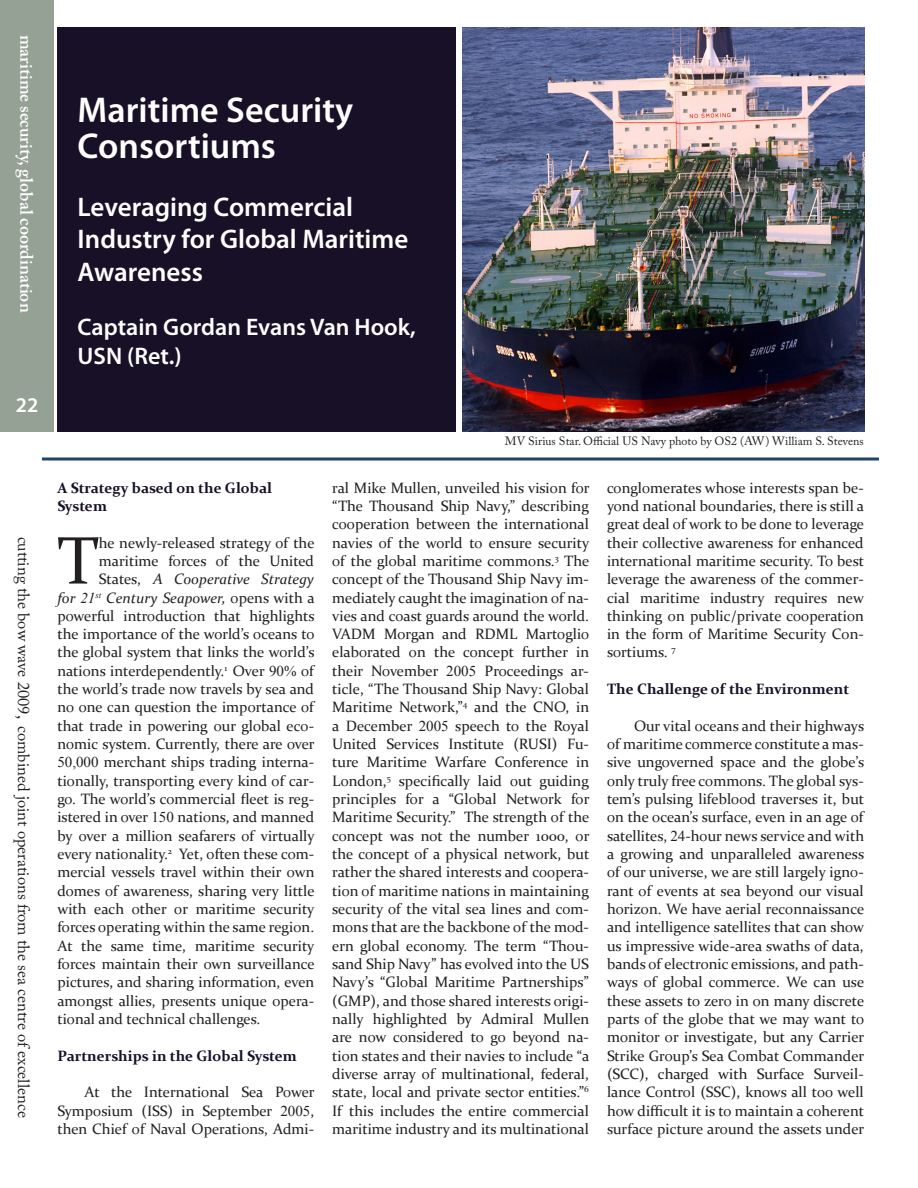
<style>
.page{position:relative;width:918px;height:1188px;background:#fff}
.page>*{position:absolute;margin:0;border:0;box-sizing:border-box;transform-origin:0 0}
.Normal__Web{font:67.65px "Constantia";color:#231f20}
.t1{font:600 36px/36px "Myriad Pro";color:#fff}
.t2{font:600 27px/32.4px "Myriad Pro";color:#fff}
.t3{font:600 24px "Myriad Pro";color:#fff}
.Body{font:600 21px "Myriad Pro";color:#fff}
.Body-2{font:600 18px "Adobe Caslon Pro";color:#fff}
.t4{font:16.5px "Adobe Caslon Pro";color:#231f20}
.Normal__Web-2{font:15px/18.3px "Constantia";color:#231f20;text-align:justify}
.Normal__Web-3{font:700 15px/18.3px "Constantia";color:#181027}
.Normal__Web-4{font:italic 15px "Constantia";color:#231f20}
.Body-3{font:12px "Adobe Caslon Pro";color:#231f20}
.s1{font-style:normal}
.s2{font-family:"Times New Roman"}
</style>
<div class="page">
<div style="left:0;top:377px;width:54px;height:55px;background:#96a196"></div>
<div style="left:0;top:0;width:54px;height:377px;background:#96a196"></div>
<img style="left:462px;top:27px;width:402px;height:405px">
<div style="left:57px;top:27px;width:399px;height:405px;background:#181027"></div>
<hr style="left:42px;top:458px;width:837px;height:2px;background:#214569">
<p class="Body-2" style="left:37px;top:34px;width:279px;rotate:90deg">maritime security, global coordination</p>
<p class="Body" style="left:16px;top:392px;width:24px">22</p>
<p class="t4" style="left:34px;top:537px;width:582px;rotate:90deg">cutting the bow wave 2009, combined joint operations from the sea centre of excellence</p>
<p class="t1" style="left:78px;top:91px;width:277px">Maritime Security<br>Consortiums</p>
<p class="t2" style="left:78px;top:190px;width:277px">Leveraging Commercial</p>
<p class="t2" style="left:78px;top:222px;width:332px">Industry for Global Maritime<br>Awareness</p>
<p class="t3" style="left:78px;top:311px;width:340px">Captain Gordan Evans Van Hook,</p>
<p class="t3" style="left:78px;top:340px;width:106px">USN (Ret.)</p>
<p class="Body-3" style="left:505px;top:434px;width:360px">MV Sirius Star. Official US Navy photo by OS2 (AW) William S. Stevens</p>
<p class="Normal__Web-3" style="left:57px;top:478px;width:216px">A Strategy based on the Global<br>System</p>
<p class="Normal__Web" style="left:57px;top:515px;width:43px">T</p>
<p class="Normal__Web-2" style="left:99px;top:533px;width:217px">he newly-released strategy of the</p>
<p class="Normal__Web-2" style="left:99px;top:551px;width:217px">maritime forces of the United</p>
<p class="Normal__Web-4" style="left:99px;top:569px;width:217px"><span class="s1">States,</span> A Cooperative Strategy</p>
<p class="Normal__Web-4" style="left:57px;top:587px;width:259px">for <span class="s2">21</span><sup>st</sup> Century Seapower, <span class="s1">opens with a</span></p>
<p class="Normal__Web-2" style="left:57px;top:606px;width:259px">powerful introduction that highlights</p>
<p class="Normal__Web-2" style="left:57px;top:624px;width:259px">the importance of the world’s oceans to</p>
<p class="Normal__Web-2" style="left:57px;top:643px;width:259px">the global system that links the world’s</p>
<p class="Normal__Web-2" style="left:57px;top:661px;width:258px">nations interdependently.<sup>1</sup> Over <span class="s2">90%</span> of</p>
<p class="Normal__Web-2" style="left:57px;top:679px;width:258px">the world’s trade now travels by sea and</p>
<p class="Normal__Web-2" style="left:57px;top:698px;width:258px">no one can question the importance of</p>
<p class="Normal__Web-2" style="left:57px;top:716px;width:258px">that trade in powering our global eco-</p>
<p class="Normal__Web-2" style="left:57px;top:734px;width:259px">nomic system. Currently, there are over</p>
<p class="Normal__Web-2" style="left:57px;top:753px;width:258px"><span class="s2">50,000</span> merchant ships trading interna-</p>
<p class="Normal__Web-2" style="left:57px;top:771px;width:258px">tionally, transporting every kind of car-</p>
<p class="Normal__Web-2" style="left:57px;top:789px;width:258px">go. The world’s commercial fleet is reg-</p>
<p class="Normal__Web-2" style="left:57px;top:808px;width:258px">istered in over <span class="s2">150</span> nations, and manned</p>
<p class="Normal__Web-2" style="left:57px;top:826px;width:259px">by over a million seafarers of virtually</p>
<p class="Normal__Web-2" style="left:57px;top:844px;width:258px">every nationality.<sup>2</sup> Yet, often these com-</p>
<p class="Normal__Web-2" style="left:57px;top:862px;width:259px">mercial vessels travel within their own</p>
<p class="Normal__Web-2" style="left:57px;top:881px;width:259px">domes of awareness, sharing very little</p>
<p class="Normal__Web-2" style="left:57px;top:899px;width:259px">with each other or maritime security</p>
<p class="Normal__Web-2" style="left:57px;top:917px;width:258px">forces operating within the same region.</p>
<p class="Normal__Web-2" style="left:57px;top:936px;width:259px">At the same time, maritime security</p>
<p class="Normal__Web-2" style="left:57px;top:954px;width:259px">forces maintain their own surveillance</p>
<p class="Normal__Web-2" style="left:57px;top:972px;width:259px">pictures, and sharing information, even</p>
<p class="Normal__Web-2" style="left:57px;top:991px;width:258px">amongst allies, presents unique opera-</p>
<p class="Normal__Web-2" style="left:57px;top:1009px;width:205px">tional and technical challenges.</p>
<p class="Normal__Web-3" style="left:57px;top:1046px;width:241px">Partnerships in the Global System</p>
<p class="Normal__Web-2" style="left:57px;top:1082px;width:259px;text-indent:27px">At the International Sea Power Symposium (ISS) in September <span class="s2">2005</span>, then Chief of Naval Operations, Admi-</p>
<p class="Normal__Web-2" style="left:332px;top:478px;width:259px">ral Mike Mullen, unveiled his vision for “The Thousand Ship Navy,” describing cooperation between the international navies of the world to ensure security of the global maritime commons.<sup>3</sup> The concept of the Thousand Ship Navy im&shy;mediately caught the imagination of na&shy;vies and coast guards around the world.<br>VADM Morgan and RDML Martoglio elaborated on the concept further in their November <span class="s2">2005</span> Proceedings ar&shy;ticle, “The Thousand Ship Navy: Global Maritime Network,”<sup>4</sup> and the CNO, in a December <span class="s2">2005</span> speech to the Royal United Services Institute (RUSI) Fu&shy;ture Maritime Warfare Conference in London,<sup>5</sup> specifically laid out guiding principles for a “Global Network for Maritime Security.” The strength of the concept was not the number 1000, or the concept of a physical network, but rather the shared interests and coopera&shy;tion of maritime nations in maintaining security of the vital sea lines and com&shy;mons that are the backbone of the mod&shy;ern global economy. The term “Thou&shy;sand Ship Navy” has evolved into the US Navy’s “Global Maritime Partnerships” (GMP), and those shared interests origi&shy;nally highlighted by Admiral Mullen are now considered to go beyond na&shy;tion states and their navies to include “a diverse array of multinational, federal, state, local and private sector entities.”<sup>6<br></sup>If this includes the entire commercial maritime industry and its multinational</p>
<p class="Normal__Web-2" style="left:607px;top:478px;width:259px">conglomerates whose interests span be&shy;yond national boundaries, there is still a great deal of work to be done to leverage their collective awareness for enhanced international maritime security. To best leverage the awareness of the commer&shy;cial maritime industry requires new thinking on public/private cooperation in the form of Maritime Security Con&shy;sortiums. <sup>7</sup></p>
<p class="Normal__Web-3" style="left:607px;top:679px;width:244px">The Challenge of the Environment</p>
<p class="Normal__Web-2" style="left:607px;top:716px;width:259px;text-indent:27px">Our vital oceans and their highways of maritime commerce constitute a mas&shy;sive ungoverned space and the globe’s only truly free commons. The global sys&shy;tem’s pulsing lifeblood traverses it, but on the ocean’s surface, even in an age of satellites, <span class="s2">24</span>-hour news service and with a growing and unparalleled awareness of our universe, we are still largely igno&shy;rant of events at sea beyond our visual horizon. We have aerial reconnaissance and intelligence satellites that can show us impressive wide-area swaths of data, bands of electronic emissions, and path&shy;ways of global commerce. We can use these assets to zero in on many discrete parts of the globe that we may want to monitor or investigate, but any Carrier Strike Group’s Sea Combat Commander (SCC), charged with Surface Surveil&shy;lance Control (SSC), knows all too well how difficult it is to maintain a coherent surface picture around the assets under</p>
</div>
